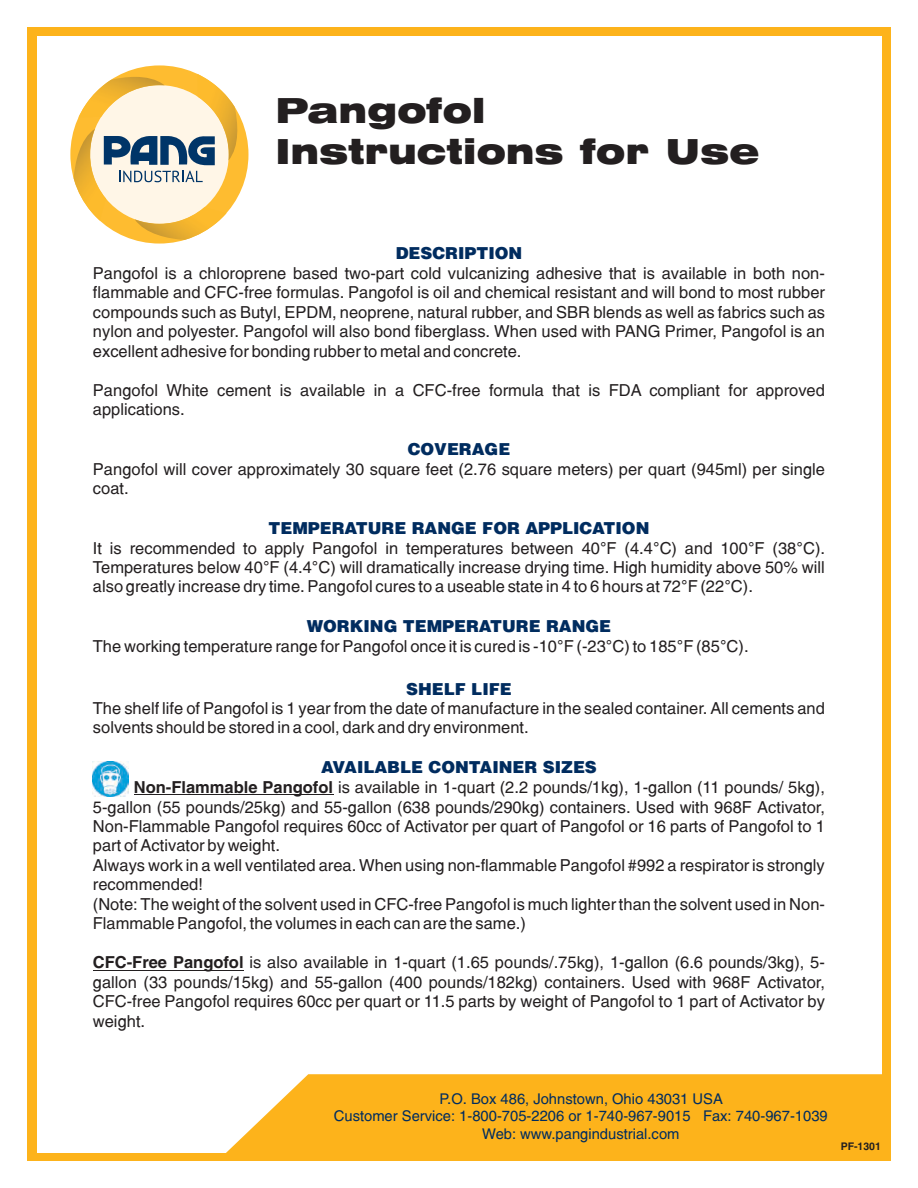
<style>
.page{position:relative;width:918px;height:1188px;background:#fff}
.page>*{position:absolute;margin:0;border:0;box-sizing:border-box;transform-origin:0 0}
.t1{font:900 expanded 34.5px/41.4px "Swiss 721 BT";color:#231f20}
.t2{font:16.5px/19.5px "Switzerland";color:#231f20}
.t3{font:900 16.5px "Switzerland";color:#002c5f}
.t4{font:14.7px/17.4px "Switzerland";color:#002c5f;text-align:center}
.t5{font:700 10.5px "Switzerland";color:#231f20}
.s1{font-weight:900;color:#002c5f}
.s2{font-family:"Arial"}
.s3{font-weight:700}
</style>
<div class="page">
<div style="left:27px;top:27px;width:864px;height:1134px;background:#fdb31b"></div>
<div style="left:37px;top:36px;width:844px;height:1116px;background:#fff"></div>
<svg style="left:218px;top:1074px;width:664px;height:79px;background:#fdb82b"></svg>
<img style="left:93px;top:761px;width:35px;height:36px">
<hr style="left:134px;top:795px;width:199px;height:1px;background:#231f20">
<hr style="left:93px;top:970px;width:151px;height:1px;background:#231f20">
<svg style="left:70px;top:65px;width:178px;height:179px"></svg>
<p class="t1" style="left:275px;top:93px;width:485px">Pangofol<br>Instructions for Use</p>
<p class="t2" style="left:93px;top:245px;width:734px;text-indent:303px"><span class="s1">DESCRIPTION<br></span>Pangofol is a chloroprene based two-part cold vulcanizing adhesive that is available in both non&shy;flammable and CFC-free formulas. Pangofol is oil and chemical resistant and will bond to most rubber compounds such as Butyl, EPDM, neoprene, natural rubber, and SBR blends as well as fabrics such as nylon and polyester. Pangofol will also bond fiberglass. When used with PANG Primer, Pangofol is an excellent adhesive for bonding rubber to metal and concrete.</p>
<p class="t2" style="left:93px;top:381px;width:734px">Pangofol White cement is available in a CFC-free formula that is FDA compliant for approved applications.</p>
<p class="t2" style="left:93px;top:441px;width:734px;text-indent:315px"><span class="s1">COVERAGE<br></span>Pangofol will cover approximately 30 square feet (2.76 square meters) per quart (945ml) per single coat.</p>
<p class="t2" style="left:93px;top:520px;width:734px;text-indent:176px"><span class="s1">TEMPERATURE RANGE FOR APPLICATION<br></span>It is recommended to apply Pangofol in temperatures between 40<span class="s2">°</span>F (4.4<span class="s2">°</span>C) and 100<span class="s2">°</span>F (38<span class="s2">°</span>C).<br>Temperatures below 40<span class="s2">°</span>F (4.4<span class="s2">°</span>C) will dramatically increase drying time. High humidity above 50% will also greatly increase dry time. Pangofol cures to a useable state in 4 to 6 hours at 72<span class="s2">°</span>F (22<span class="s2">°</span>C).</p>
<p class="t2" style="left:93px;top:618px;width:657px;text-indent:214px"><span class="s1">WORKING TEMPERATURE RANGE<br></span>The working temperature range for Pangofol once it is cured is -10<span class="s2">°</span>F (-23<span class="s2">°</span>C) to 185<span class="s2">°</span>F (85<span class="s2">°</span>C).</p>
<p class="t2" style="left:93px;top:680px;width:734px;text-indent:313px"><span class="s1">SHELF LIFE<br></span>The shelf life of Pangofol is 1 year from the date of manufacture in the sealed container. All cements and solvents should be stored in a cool, dark and dry environment.</p>
<p class="t3" style="left:321px;top:761px;width:277px">AVAILABLE CONTAINER SIZES</p>
<p class="t2" style="left:134px;top:779px;width:693px"><span class="s3">Non-Flammable Pangofol</span> is available in 1-quart (2.2 pounds/1kg), 1-gallon (11 pounds/ 5kg),</p>
<p class="t2" style="left:93px;top:798px;width:734px">5-gallon (55 pounds/25kg) and 55-gallon (638 pounds/290kg) containers. Used with 968F Activator,</p>
<p class="t2" style="left:93px;top:818px;width:733px">Non-Flammable Pangofol requires 60cc of Activator per quart of Pangofol or 16 parts of Pangofol to 1</p>
<p class="t2" style="left:93px;top:837px;width:189px">part of Activator by weight.</p>
<p class="t2" style="left:93px;top:857px;width:734px">Always work in a well ventilated area. When using non-flammable Pangofol #992 a respirator is strongly</p>
<p class="t2" style="left:93px;top:876px;width:112px">recommended!</p>
<p class="t2" style="left:93px;top:896px;width:734px">(Note: The weight of the solvent used in CFC-free Pangofol is much lighter than the solvent used in Non-</p>
<p class="t2" style="left:93px;top:915px;width:435px">Flammable Pangofol, the volumes in each can are the same.)</p>
<p class="t2" style="left:93px;top:954px;width:734px;text-align:justify"><span class="s3">CFC-Free Pangofol</span> is also available in 1-quart (1.65 pounds/.75kg), 1-gallon (6.6 pounds/3kg), 5- gallon (33 pounds/15kg) and 55-gallon (400 pounds/182kg) containers. Used with 968F Activator, CFC-free Pangofol requires 60cc per quart or 11.5 parts by weight of Pangofol to 1 part of Activator by weight.</p>
<p class="t4" style="left:334px;top:1091px;width:495px">P.O. Box 486, Johnstown, Ohio 43031 USA<br>Customer Service: 1-800-705-2206 or 1-740-967-9015 Fax: 740-967-1039<br>Web: www.pangindustrial.com</p>
<p class="t5" style="left:841px;top:1142px;width:42px">PF-1301</p>
</div>
